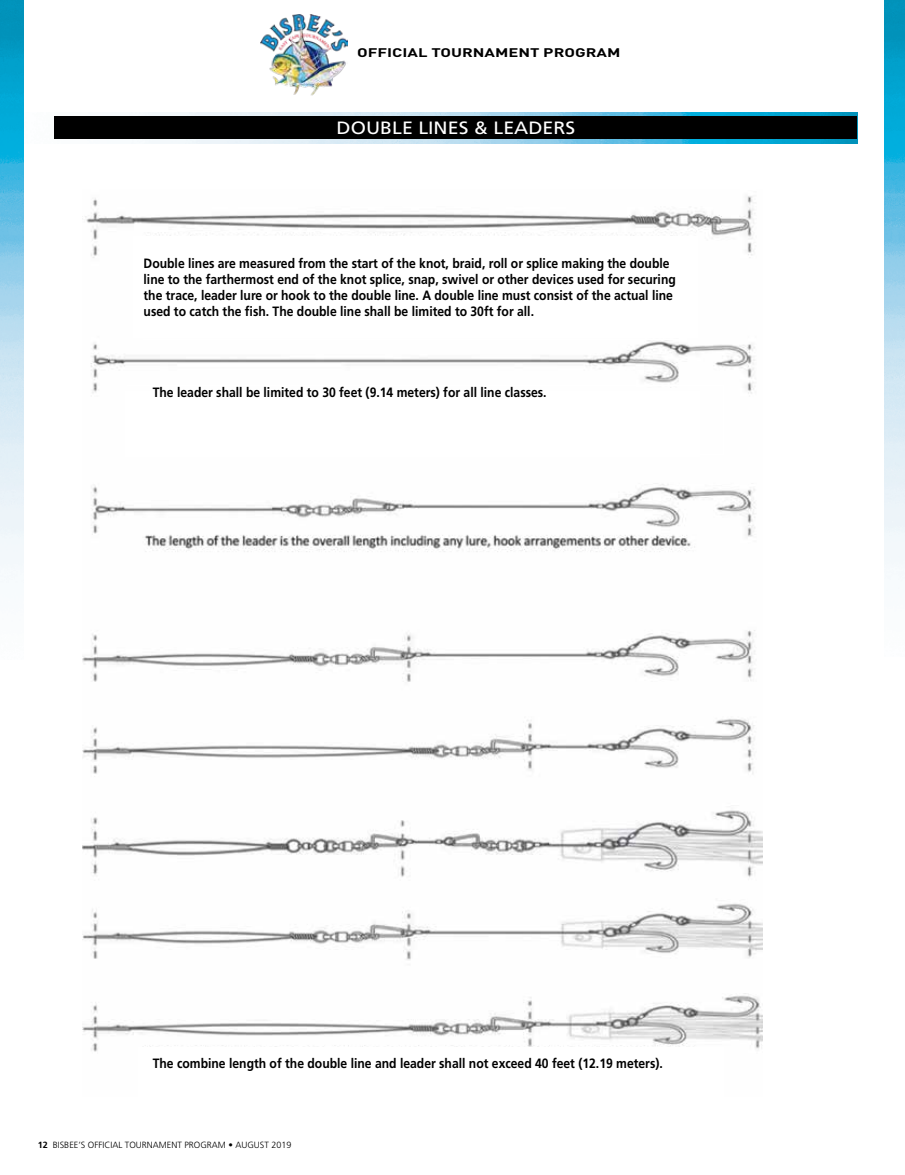
<style>
.page{position:relative;width:905px;height:1175px;background:#fff}
.page>*{position:absolute;margin:0;border:0;box-sizing:border-box;transform-origin:0 0}
.t1{font:17.85px "Frutiger CE";color:#fff;scale:1.1 1}
.t2{font:700 13.5px/16.2px "Frutiger CE";color:#000;scale:.9 1}
.t3{font:700 12.3px "DIN";color:#000;scale:1.33 1}
.t4{font:300 9px "Frutiger CE";color:#000}
.s1{font-weight:700}
</style>
<div class="page">
<img style="left:54px;top:112px;width:803px;height:31px">
<div style="left:55px;top:116px;width:802px;height:23px;background:#000"></div>
<img style="left:260px;top:14px;width:88px;height:82px">
<img style="left:82px;top:196px;width:680px;height:856px">
<img style="left:0;top:0;width:23px;height:570px">
<img style="left:884px;top:0;width:20px;height:567px">
<div style="left:133px;top:236px;width:564px;height:102px;background:#fff"></div>
<div style="left:125px;top:392px;width:574px;height:65px;background:#fff"></div>
<div style="left:138px;top:1046px;width:585px;height:72px;background:#fff"></div>
<p class="t3" style="left:357px;top:45px;width:199px">OFFICIAL TOURNAMENT PROGRAM</p>
<h1 class="t1" style="left:336px;top:117px;width:218px">DOUBLE LINES &amp; LEADERS</h1>
<p class="t2" style="left:144px;top:255px;width:593px">Double lines are measured from the start of the knot, braid, roll or splice making the double line to the farthermost end of the knot splice, snap, swivel or other devices used for securing the trace, leader lure or hook to the double line. A double line must consist of the actual line used to catch the fish. The double line shall be limited to 30ft for all.</p>
<p class="t2" style="left:153px;top:384px;width:439px">The leader shall be limited to 30 feet (9.14 meters) for all line classes.</p>
<p class="t2" style="left:153px;top:1055px;width:568px">The combine length of the double line and leader shall not exceed 40 feet (12.19 meters).</p>
<p class="t4" style="left:38px;top:1139px;width:255px"><span class="s1">12</span> BISBEE’S OFFICIAL TOURNAMENT PROGRAM • AUGUST 2019</p>
</div>
